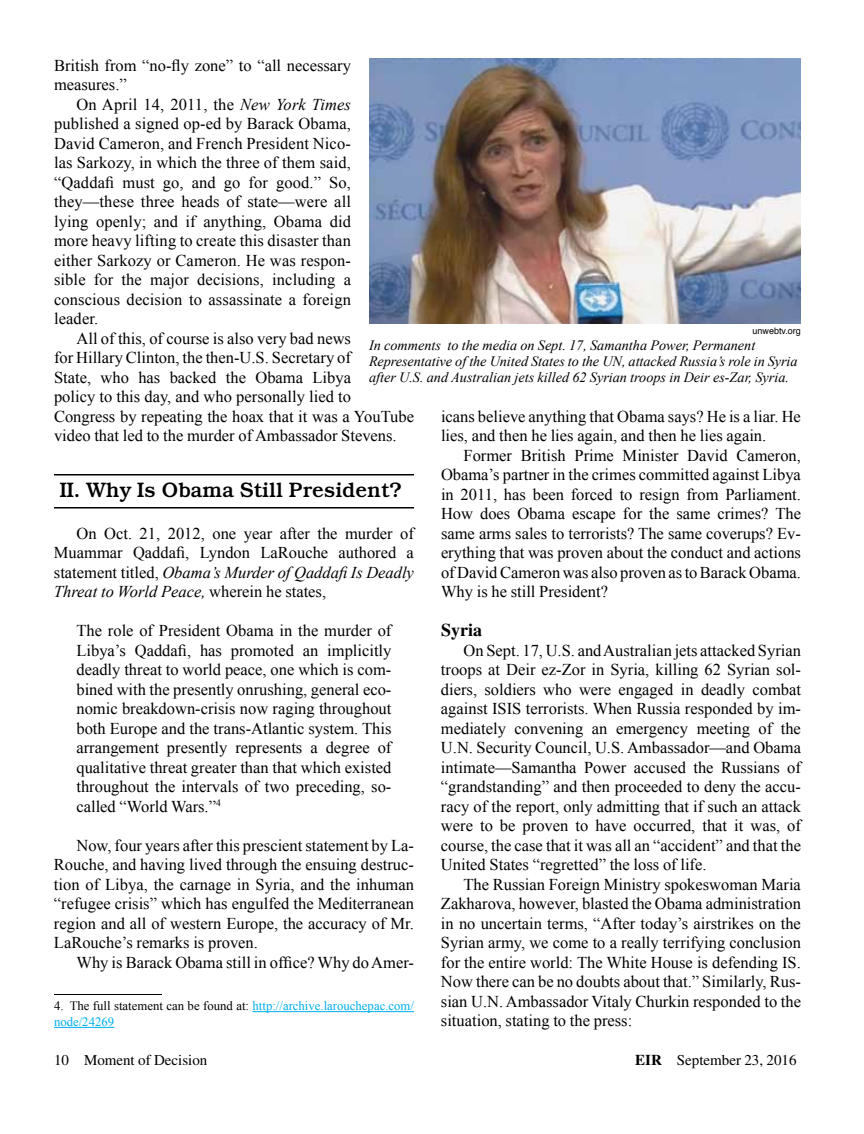
<style>
.page{position:relative;width:864px;height:1134px;background:#fff}
.page>*{position:absolute;margin:0;border:0;box-sizing:border-box;transform-origin:0 0}
.t1{font:500 21px "Bookman";color:#000}
.t2{font:700 18px "Times";color:#000}
.t3{font:16.5px/19.5px "Times New Roman";color:#000;text-align:justify}
.t4{font:15px "Times";color:#000}
.t5{font:italic 14.25px/15.8px "Times New Roman";color:#000}
.t6{font:12.75px/15.8px "Times New Roman";color:#00aeef}
.t7{font:9px "Helvetica";color:#000}
.s1{font-style:italic}
.s2{color:#000}
.s3{font-weight:700}
</style>
<div class="page">
<hr style="left:54px;top:474px;width:360px;height:2px;background:#000">
<hr style="left:54px;top:507px;width:360px;height:1px;background:#000">
<hr style="left:54px;top:994px;width:108px;height:1px;background:#000">
<hr style="left:253px;top:1011px;width:161px;height:1px;background:#00aeef">
<hr style="left:54px;top:1027px;width:60px;height:1px;background:#00aeef">
<img style="left:369px;top:58px;width:432px;height:265px">
<p class="t3" style="left:54px;top:55px;width:299px">British from “no-fly zone” to “all necessary measures.”</p>
<p class="t3" style="left:54px;top:94px;width:299px;text-indent:23px">On April 14, 2011, the <span class="s1">New York Times </span>published a signed op-ed by Barack Obama, David Cameron, and French President Nico&shy;las Sarkozy, in which the three of them said, “Qaddafi must go, and go for good.” So, they—these three heads of state—were all lying openly; and if anything, Obama did more heavy lifting to create this disaster than either Sarkozy or Cameron. He was respon&shy;sible for the major decisions, including a conscious decision to assassinate a foreign leader.</p>
<p class="t3" style="left:54px;top:328px;width:361px;text-align:left;text-indent:23px">All of this, of course is also very bad news<br>for Hillary Clinton, the then-U.S. Secretary of<br>State, who has backed the Obama Libya<br>policy to this day, and who personally lied to Congress by repeating the hoax that it was a YouTube video that led to the murder of Ambassador Stevens.</p>
<p class="t7" style="left:753px;top:324px;width:50px">unwebtv.org</p>
<p class="t5" style="left:369px;top:337px;width:430px">In comments to the media on Sept. 17, Samantha Power, Permanent<br>Representative of the United States to the UN, attacked Russia’s role in Syria after U.S. and Australian jets killed 62 Syrian troops in Deir es-Zar, Syria.</p>
<p class="t3" style="left:441px;top:406px;width:361px">icans believe anything that Obama says? He is a liar. He lies, and then he lies again, and then he lies again.</p>
<p class="t3" style="left:441px;top:445px;width:362px;text-indent:23px">Former British Prime Minister David Cameron, Obama’s partner in the crimes committed against Libya in 2011, has been forced to resign from Parliament.<br>How does Obama escape for the same crimes? The same arms sales to terrorists? The same coverups? Ev&shy;erything that was proven about the conduct and actions of David Cameron was also proven as to Barack Obama.<br>Why is he still President?</p>
<p class="t2" style="left:441px;top:619px;width:43px">Syria</p>
<p class="t3" style="left:441px;top:640px;width:362px;text-indent:23px">On Sept. 17, U.S. and Australian jets attacked Syrian troops at Deir ez-Zor in Syria, killing 62 Syrian sol&shy;diers, soldiers who were engaged in deadly combat against ISIS terrorists. When Russia responded by im&shy;mediately convening an emergency meeting of the U.N. Security Council, U.S. Ambassador—and Obama intimate—Samantha Power accused the Russians of “grandstanding” and then proceeded to deny the accu&shy;racy of the report, only admitting that if such an attack were to be proven to have occurred, that it was, of course, the case that it was all an “accident” and that the United States “regretted” the loss of life.</p>
<p class="t3" style="left:441px;top:874px;width:362px;text-indent:23px">The Russian Foreign Ministry spokeswoman Maria Zakharova, however, blasted the Obama administration in no uncertain terms, “After today’s airstrikes on the Syrian army, we come to a really terrifying conclusion for the entire world: The White House is defending IS.<br>Now there can be no doubts about that.” Similarly, Rus&shy;sian U.N. Ambassador Vitaly Churkin responded to the situation, stating to the press:</p>
<p class="t1" style="left:60px;top:477px;width:344px">II. Why Is Obama Still President?</p>
<p class="t3" style="left:54px;top:523px;width:362px;text-indent:23px">On Oct. 21, 2012, one year after the murder of Muammar Qaddafi, Lyndon LaRouche authored a statement titled, <span class="s1">Obama’s Murder of Qaddafi Is Deadly Threat to World Peace,</span> wherein he states,</p>
<p class="t3" style="left:76px;top:620px;width:317px">The role of President Obama in the murder of Libya’s Qaddafi, has promoted an implicitly deadly threat to world peace, one which is com&shy;bined with the presently onrushing, general eco&shy;nomic breakdown-crisis now raging throughout both Europe and the trans-Atlantic system. This arrangement presently represents a degree of qualitative threat greater than that which existed throughout the intervals of two preceding, so&shy;called “World Wars.”<sup>4</sup></p>
<p class="t3" style="left:54px;top:835px;width:362px;text-indent:23px">Now, four years after this prescient statement by La-Rouche, and having lived through the ensuing destruc&shy;tion of Libya, the carnage in Syria, and the inhuman “refugee crisis” which has engulfed the Mediterranean region and all of western Europe, the accuracy of Mr.<br>LaRouche’s remarks is proven.</p>
<p class="t3" style="left:76px;top:952px;width:339px">Why is Barack Obama still in office? Why do Amer-</p>
<p class="t6" style="left:54px;top:998px;width:362px"><span class="s2">4. The full statement can be found at:</span> http://archive.larouchepac.com/ node/24269</p>
<p class="t4" style="left:54px;top:1052px;width:155px">10 Moment of Decision</p>
<p class="t4" style="left:635px;top:1052px;width:163px"><span class="s3">EIR</span> September 23, 2016</p>
</div>
